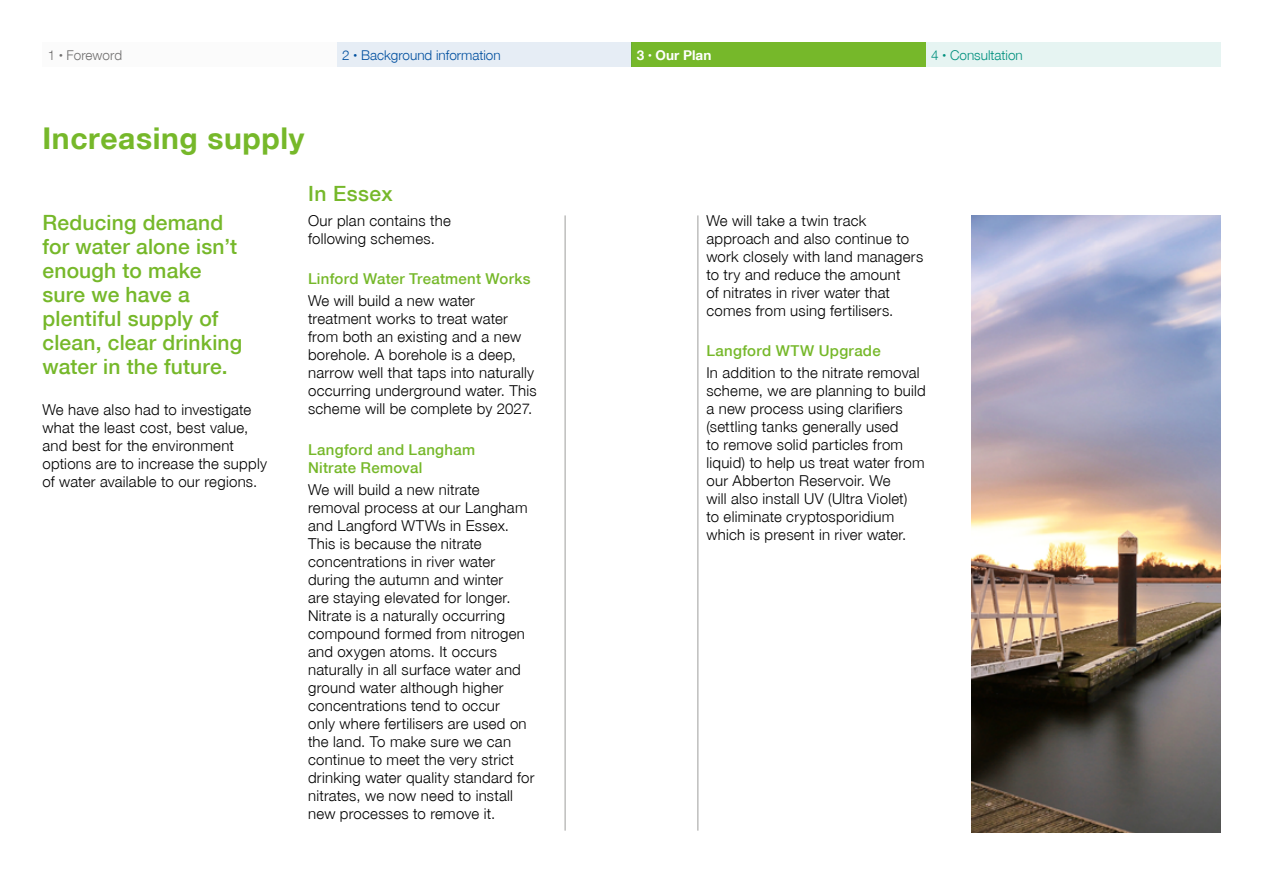
<style>
.page{position:relative;width:1263px;height:893px;background:#fff}
.page>*{position:absolute;margin:0;border:0;box-sizing:border-box;transform-origin:0 0}
.t1{font:30px "Helvetica Neue Bold WHAM";letter-spacing:.02em;color:#76b82a}
.t2{font:21px/24px "Helvetica Neue Medium WHAM";letter-spacing:.01em;color:#76b82a}
.t3{font:15px/18px "Helvetica Neue Light WHAM";letter-spacing:.015em;color:#000}
.t4{font:15px/18px "Helvetica Neue Medium WHAM";letter-spacing:.02em;color:#76b82a}
.t5{font:13.5px "Helvetica Neue Light WHAM";color:#004f9f}
.t6{font:13.5px "Helvetica Neue Light WHAM";color:#00907e}
.t7{font:13.5px "Helvetica Neue Light WHAM";color:#706f6f}
.t8{font:13.5px "Helvetica Neue Bold WHAM";color:#fff}
.s1{font-size:7.5px}
.s2{font-family:"Helvetica Neue Ultra Light WHAM";font-size:7.5px}
</style>
<div class="page">
<div style="left:43px;top:43px;width:294px;height:24px;background:#fbfbfb"></div>
<div style="left:631px;top:43px;width:295px;height:24px;background:#76b82a"></div>
<div style="left:926px;top:43px;width:294px;height:24px;background:#e6f4f2"></div>
<div style="left:337px;top:43px;width:294px;height:24px;background:#e6edf5"></div>
<hr style="left:565px;top:215px;width:1px;height:616px;background:#9d9d9c">
<hr style="left:698px;top:215px;width:1px;height:616px;background:#9d9d9c">
<img style="left:972px;top:215px;width:248px;height:617px">
<p class="t7" style="left:48px;top:47px;width:76px">1 <span class="s1">•</span> Foreword</p>
<p class="t5" style="left:342px;top:47px;width:160px">2 <span class="s1">•</span> Background information</p>
<p class="t8" style="left:637px;top:46px;width:76px">3 <span class="s1">•</span> Our Plan</p>
<p class="t6" style="left:931px;top:47px;width:93px">4 <span class="s2">•</span> Consultation</p>
<h1 class="t1" style="left:43px;top:120px;width:263px">Increasing supply</h1>
<h2 class="t2" style="left:43px;top:211px;width:201px">Reducing demand for water alone isn’t enough to make sure we have a plentiful supply of clean, clear drinking water in the future.</h2>
<p class="t3" style="left:43px;top:400px;width:226px">We have also had to investigate what the least cost, best value, and best for the environment options are to increase the supply of water available to our regions.</p>
<h2 class="t2" style="left:308px;top:181px;width:86px">In Essex</h2>
<p class="t3" style="left:308px;top:211px;width:144px">Our plan contains the following schemes.</p>
<p class="t4" style="left:308px;top:270px;width:224px">Linford Water Treatment Works</p>
<p class="t3" style="left:308px;top:292px;width:230px">We will build a new water treatment works to treat water from both an existing and a new borehole. A borehole is a deep, narrow well that taps into naturally occurring underground water. This scheme will be complete by 2027.</p>
<p class="t4" style="left:308px;top:440px;width:169px">Langford and Langham<br>Nitrate Removal</p>
<p class="t3" style="left:308px;top:480px;width:228px">We will build a new nitrate removal process at our Langham and Langford WTWs in Essex.<br>This is because the nitrate concentrations in river water during the autumn and winter<br>are staying elevated for longer.<br>Nitrate is a naturally occurring compound formed from nitrogen and oxygen atoms. It occurs naturally in all surface water and ground water although higher concentrations tend to occur<br>only where fertilisers are used on the land. To make sure we can continue to meet the very strict drinking water quality standard for nitrates, we now need to install new processes to remove it.</p>
<p class="t3" style="left:706px;top:211px;width:218px">We will take a twin track approach and also continue to work closely with land managers to try and reduce the amount<br>of nitrates in river water that comes from using fertilisers.</p>
<p class="t4" style="left:706px;top:342px;width:176px">Langford WTW Upgrade</p>
<p class="t3" style="left:706px;top:364px;width:221px">In addition to the nitrate removal scheme, we are planning to build a new process using clarifiers (settling tanks generally used<br>to remove solid particles from liquid) to help us treat water from our Abberton Reservoir. We<br>will also install UV (Ultra Violet)<br>to eliminate cryptosporidium which is present in river water.</p>
</div>
